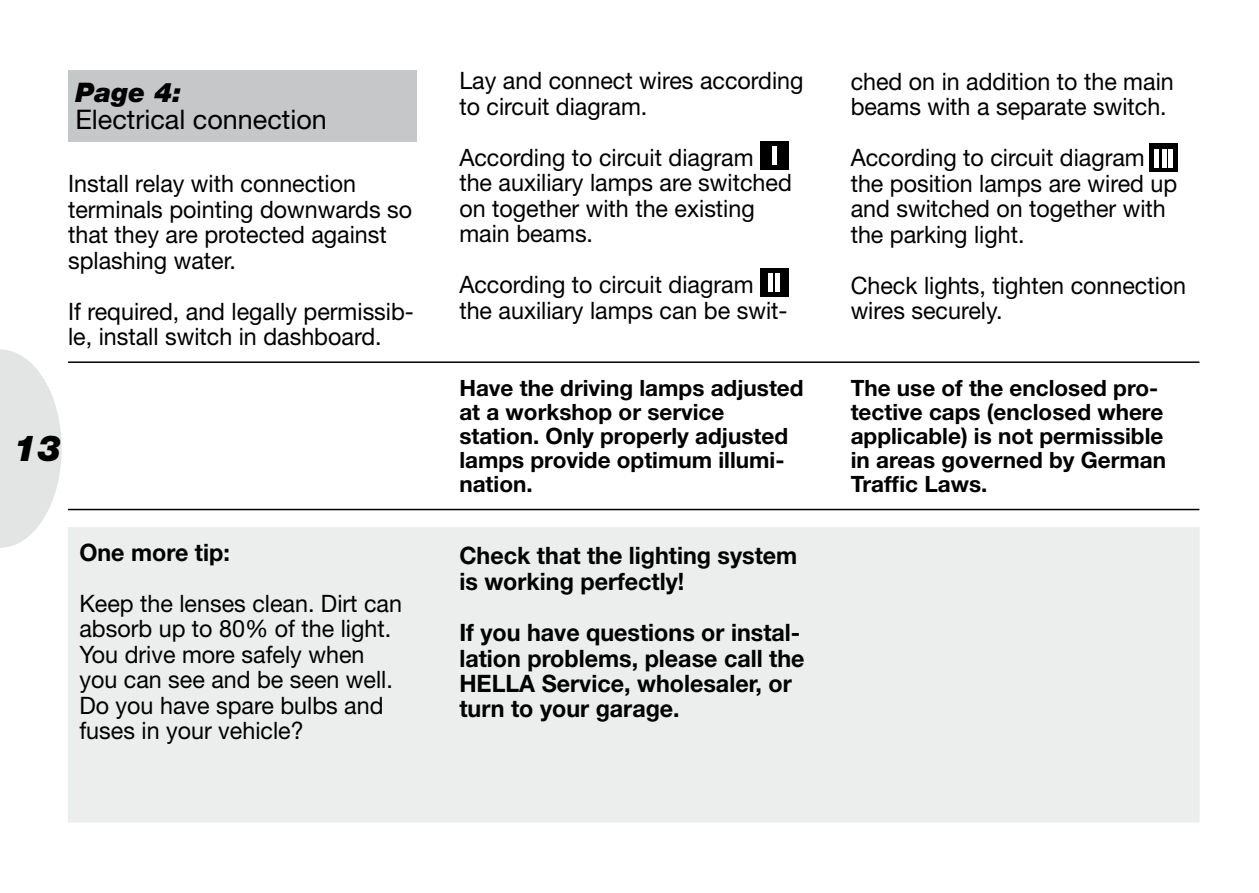
<style>
.page{position:relative;width:1259px;height:893px;background:#fff}
.page>*{position:absolute;margin:0;border:0;box-sizing:border-box;transform-origin:0 0}
.t1{font:italic 900 36px "Helvetica Neue";color:#000}
.t2{font:27px "Helvetica Neue";color:#000}
.t3{font:italic 900 27px "Helvetica Neue";color:#000}
.t4{font:24px/25.5px "Helvetica Neue";color:#000}
.t5{font:700 24px/25.5px "Helvetica Neue";color:#000}
.t6{font:700 22.5px/24px "Helvetica Neue";color:#000}
.s1{font-weight:700;color:#fff}
</style>
<div class="page">
<svg style="left:0;top:349px;width:62px;height:199px"></svg>
<hr style="left:68px;top:361px;width:1131px;height:2px;background:#000">
<div style="left:68px;top:71px;width:349px;height:71px;background:#c6c7c8"></div>
<hr style="left:68px;top:509px;width:1131px;height:1px;background:#000">
<div style="left:68px;top:527px;width:1131px;height:295px;background:#eceded"></div>
<div style="left:760px;top:141px;width:29px;height:29px;background:#000"></div>
<hr style="left:772px;top:147px;width:4px;height:18px;background:#fff">
<div style="left:760px;top:268px;width:29px;height:29px;background:#000"></div>
<div style="left:775px;top:273px;width:5px;height:19px;background:#fff"></div>
<hr style="left:768px;top:273px;width:4px;height:19px;background:#fff">
<div style="left:1149px;top:144px;width:29px;height:28px;background:#000"></div>
<hr style="left:1162px;top:149px;width:4px;height:18px;background:#fff">
<div style="left:1154px;top:149px;width:5px;height:18px;background:#fff"></div>
<div style="left:1168px;top:149px;width:5px;height:18px;background:#fff"></div>
<p class="t3" style="left:75px;top:76px;width:108px">Page 4:</p>
<p class="t2" style="left:75px;top:103px;width:253px">Electrical connection</p>
<p class="t4" style="left:68px;top:171px;width:346px">Install relay with connection terminals pointing downwards so that they are protected against splashing water.</p>
<p class="t4" style="left:68px;top:298px;width:347px">If required, and legally permissib&shy;le, install switch in dashboard.</p>
<h1 class="t1" style="left:13px;top:426px;width:50px">13</h1>
<p class="t5" style="left:79px;top:539px;width:152px">One more tip:</p>
<p class="t4" style="left:79px;top:590px;width:324px">Keep the lenses clean. Dirt can absorb up to 80% of the light.<br>You drive more safely when you can see and be seen well.<br>Do you have spare bulbs and fuses in your vehicle?</p>
<p class="t4" style="left:459px;top:68px;width:346px">Lay and connect wires according to circuit diagram.</p>
<p class="t4" style="left:459px;top:144px;width:334px">According to circuit diagram <span class="s1">I </span>the auxiliary lamps are switched on together with the existing main beams.</p>
<p class="t4" style="left:459px;top:272px;width:330px">According to circuit diagram <span class="s1">II </span>the auxiliary lamps can be swit-</p>
<p class="t4" style="left:850px;top:68px;width:325px">ched on in addition to the main beams with a separate switch.</p>
<p class="t4" style="left:850px;top:144px;width:329px">According to circuit diagram <span class="s1">III </span>the position lamps are wired up and switched on together with the parking light.</p>
<p class="t4" style="left:850px;top:272px;width:337px">Check lights, tighten connection wires securely.</p>
<p class="t6" style="left:459px;top:376px;width:346px">Have the driving lamps adjusted at a workshop or service station. Only properly adjusted lamps provide optimum illumi&shy;nation.</p>
<p class="t6" style="left:850px;top:376px;width:317px">The use of the enclosed pro&shy;tective caps (enclosed where applicable) is not permissible in areas governed by German<br>Traffic Laws.</p>
<p class="t5" style="left:459px;top:543px;width:339px">Check that the lighting system is working perfectly!</p>
<p class="t5" style="left:459px;top:619px;width:347px">If you have questions or instal&shy;lation problems, please call the<br>HELLA Service, wholesaler, or turn to your garage.</p>
</div>
